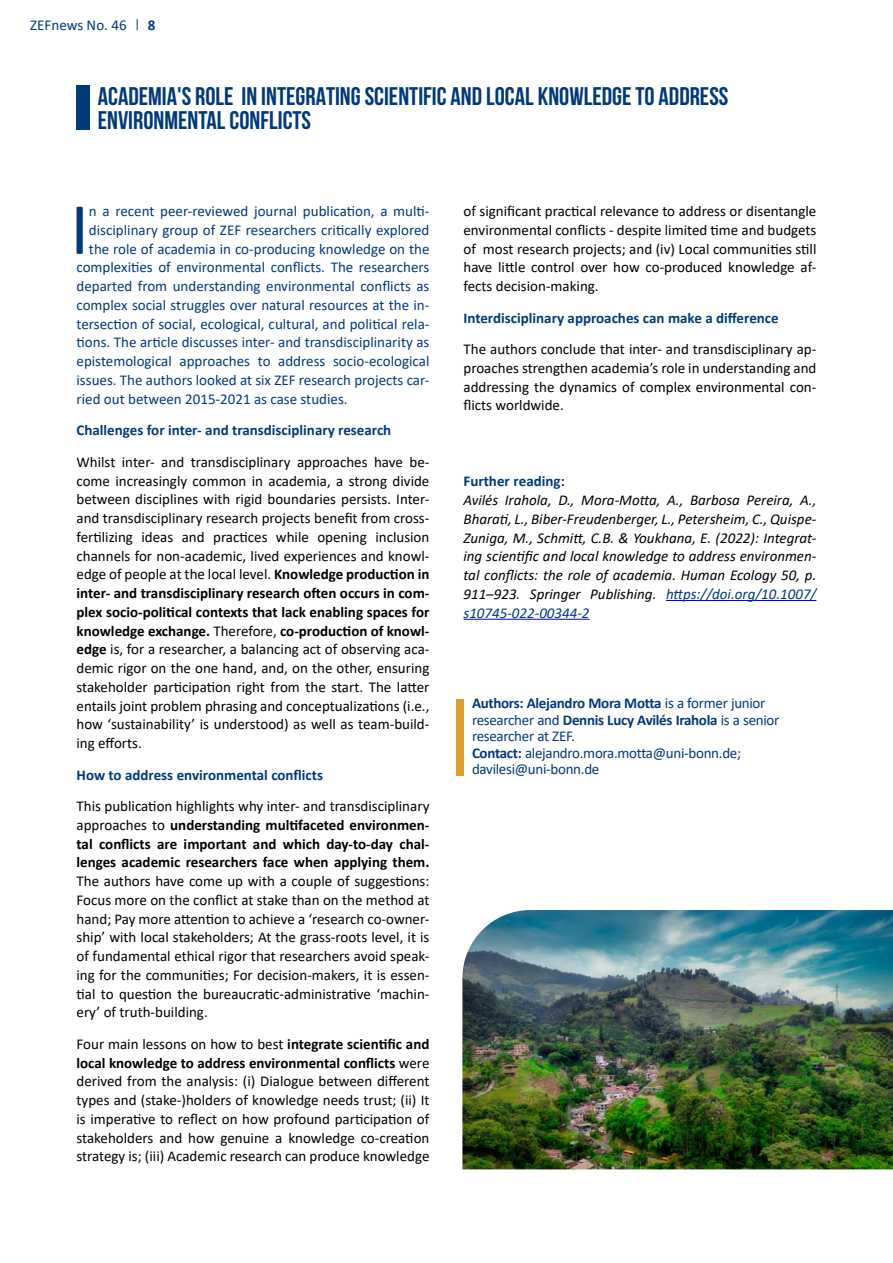
<style>
.page{position:relative;width:893px;height:1263px;background:#fff}
.page>*{position:absolute;margin:0;border:0;box-sizing:border-box;transform-origin:0 0}
.t1{font:74.1px "Calibri";color:#003a78}
.t2{font:700 25.5px/24px "Bebas Neue";color:#003a78}
.t3{font:15px/18.8px "Calibri";color:#000;text-align:justify}
.t4{font:15px "Calibri";color:#003a78}
.t5{font:italic 15px/18.8px "Calibri";color:#000;text-align:justify}
.t6{font:700 15px/18.8px "Calibri";color:#000;text-align:justify}
.t7{font:15px/16.5px "Calibri";letter-spacing:-.02em;color:#003a78}
.t8{font:700 15px "Calibri";color:#003a78}
.s1{font-weight:700}
.s2{font-weight:400}
.s3{color:#003a78}
</style>
<div class="page">
<div style="left:76px;top:85px;width:13px;height:45px;background:#003a78"></div>
<hr style="left:666px;top:600px;width:150px;height:1px;background:#00f">
<hr style="left:463px;top:619px;width:127px;height:1px;background:#00f">
<img style="left:462px;top:910px;width:431px;height:259px">
<div style="left:456px;top:699px;width:7px;height:77px;background:#dc9c2e"></div>
<p class="t4" style="left:30px;top:15px;width:98px">ZEFnews No. 46</p>
<p class="t8" style="left:148px;top:15px;width:9px">8</p>
<h2 class="t2" style="left:98px;top:84px;width:632px">ACADEMIA'S ROLE IN INTEGRATING SCIENTIFIC AND LOCAL KNOWLEDGE TO ADDRESS<br>ENVIRONMENTAL CONFLICTS</h2>
<h1 class="t1" style="left:70px;top:178px;width:20px">I</h1>
<p class="t4" style="left:89px;top:201px;width:342px">n a recent peer-reviewed journal publication, a multi-</p>
<p class="t4" style="left:89px;top:220px;width:342px">disciplinary group of ZEF researchers critically explored</p>
<p class="t4" style="left:89px;top:238px;width:342px">the role of academia in co-producing knowledge on the</p>
<p class="t4" style="left:77px;top:257px;width:354px">complexities of environmental conflicts. The researchers</p>
<p class="t4" style="left:77px;top:276px;width:354px">departed from understanding environmental conflicts as</p>
<p class="t4" style="left:77px;top:295px;width:354px">complex social struggles over natural resources at the in-</p>
<p class="t4" style="left:77px;top:313px;width:354px">tersection of social, ecological, cultural, and political rela-</p>
<p class="t4" style="left:77px;top:332px;width:354px">tions. The article discusses inter- and transdisciplinarity as</p>
<p class="t4" style="left:77px;top:351px;width:354px">epistemological approaches to address socio-ecological</p>
<p class="t4" style="left:77px;top:370px;width:354px">issues. The authors looked at six ZEF research projects car-</p>
<p class="t4" style="left:77px;top:388px;width:273px">ried out between 2015-2021 as case studies.</p>
<p class="t8" style="left:77px;top:420px;width:316px">Challenges for inter- and transdisciplinary research</p>
<p class="t3" style="left:77px;top:452px;width:354px">Whilst inter- and transdisciplinary approaches have be&shy;come increasingly common in academia, a strong divide between disciplines with rigid boundaries persists. Inter&shy;and transdisciplinary research projects benefit from cross&shy;fertilizing ideas and practices while opening inclusion channels for non-academic, lived experiences and knowl&shy;edge of people at the local level. <span class="s1">Knowledge production in inter- and transdisciplinary research often occurs in com&shy;plex socio-political contexts that lack enabling spaces for knowledge exchange.</span> Therefore, <span class="s1">co-production of knowl&shy;edge</span> is, for a researcher, a balancing act of observing aca&shy;demic rigor on the one hand, and, on the other, ensuring stakeholder participation right from the start. The latter entails joint problem phrasing and conceptualizations (i.e., how ‘sustainability’ is understood) as well as team-build&shy;ing efforts.</p>
<p class="t8" style="left:77px;top:764px;width:248px">How to address environmental conflicts</p>
<p class="t6" style="left:77px;top:796px;width:354px"><span class="s2">This publication highlights why inter- and transdisciplinary approaches to</span> understanding multifaceted environmen&shy;tal conflicts are important and which day-to-day chal&shy;lenges academic researchers face when applying them.</p>
<p class="t3" style="left:77px;top:871px;width:354px">The authors have come up with a couple of suggestions:<br>Focus more on the conflict at stake than on the method at hand; Pay more attention to achieve a ‘research co-owner&shy;ship’ with local stakeholders; At the grass-roots level, it is of fundamental ethical rigor that researchers avoid speak&shy;ing for the communities; For decision-makers, it is essen&shy;tial to question the bureaucratic-administrative ‘machin&shy;ery’ of truth-building.</p>
<p class="t3" style="left:77px;top:1034px;width:354px">Four main lessons on how to best <span class="s1">integrate scientific and local knowledge to address environmental conflicts</span> were derived from the analysis: (i) Dialogue between different types and (stake-)holders of knowledge needs trust; (ii) It is imperative to reflect on how profound participation of stakeholders and how genuine a knowledge co-creation strategy is; (iii) Academic research can produce knowledge</p>
<p class="t3" style="left:463px;top:201px;width:354px">of significant practical relevance to address or disentangle environmental conflicts - despite limited time and budgets of most research projects; and (iv) Local communities still have little control over how co-produced knowledge af&shy;fects decision-making.</p>
<p class="t8" style="left:463px;top:307px;width:317px">Interdisciplinary approaches can make a difference</p>
<p class="t3" style="left:463px;top:339px;width:354px">The authors conclude that inter- and transdisciplinary ap&shy;proaches strengthen academia’s role in understanding and addressing the dynamics of complex environmental con&shy;flicts worldwide.</p>
<p class="t8" style="left:463px;top:471px;width:103px">Further reading:</p>
<p class="t5" style="left:463px;top:490px;width:354px">Avilés Irahola, D., Mora-Motta, A., Barbosa Pereira, A., Bharati, L., Biber-Freudenberger, L., Petersheim, C., Quispe-Zuniga, M., Schmitt, C.B. &amp; Youkhana, E. (2022): Integrat&shy;ing scientific and local knowledge to address environmen&shy;tal conflicts: the role of academia. Human Ecology 50, p.<br>911–923. Springer Publishing. <span class="s3">https://doi.org/10.1007/ s10745-022-00344-2</span></p>
<p class="t7" style="left:472px;top:694px;width:309px"><span class="s1">Authors: Alejandro Mora Motta</span> is a former junior researcher and <span class="s1">Dennis Lucy Avilés Irahola</span> is a senior researcher at ZEF.<br><span class="s1">Contact:</span> alejandro.mora.motta@uni-bonn.de; davilesi@uni-bonn.de</p>
</div>
